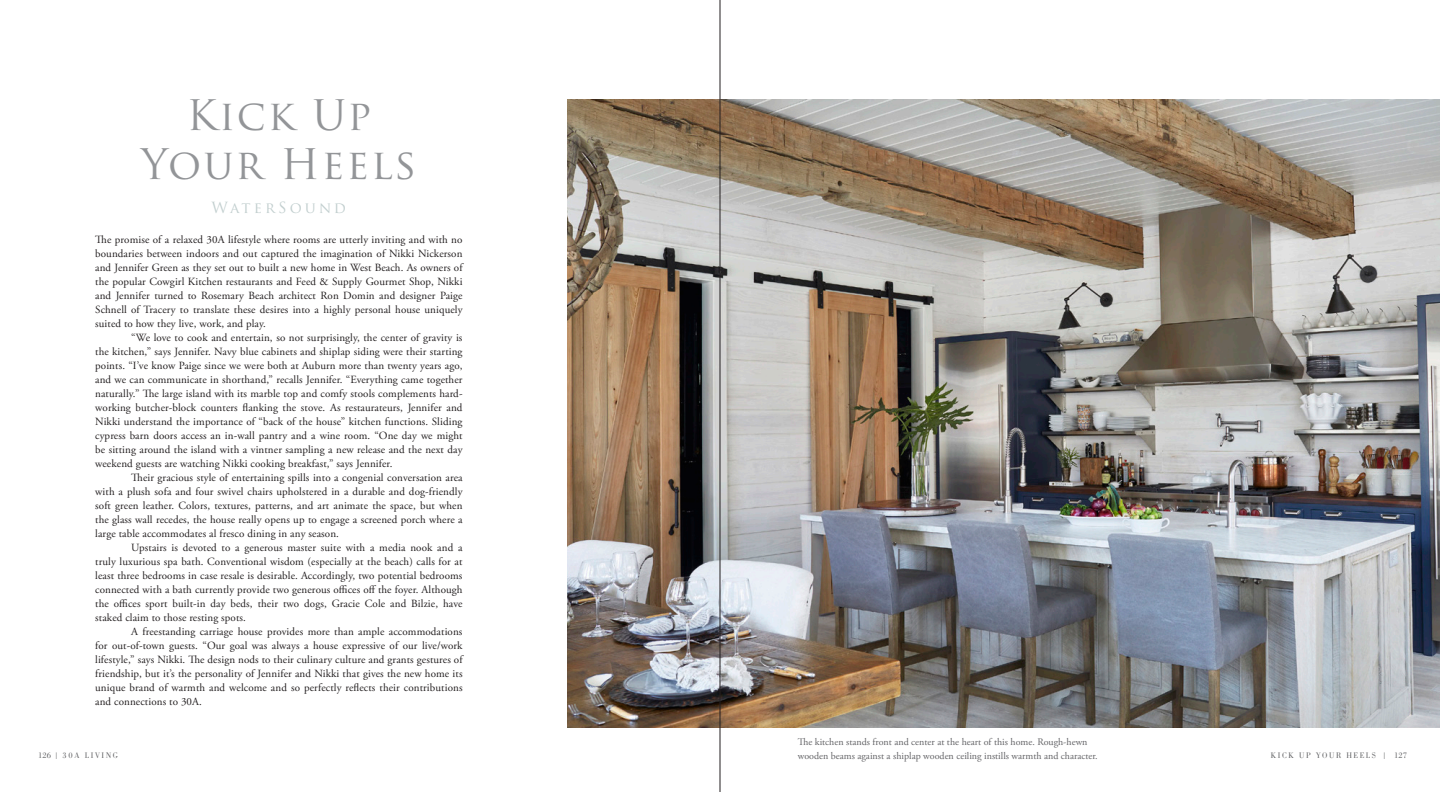
<style>
.page{position:relative;width:1440px;height:792px;background:#fff}
.page>*{position:absolute;margin:0;border:0;box-sizing:border-box;transform-origin:0 0}
.t1{font:41px/49.2px "Trajan Pro";letter-spacing:.05em;color:#939598;text-align:center}
.t2{font:15px "Trajan Pro";letter-spacing:.2em;color:#c2cfcf}
.main_body{font:11px/14px "Adobe Garamond Pro";letter-spacing:.01em;color:#231f20;text-align:justify}
.t3{font:10px/14px "Adobe Garamond Pro";color:#636366}
.t4{font:300 8px "AT Our Bodoni";letter-spacing:.2em;color:#57585a}
</style>
<div class="page">
<img style="left:567px;top:99px;width:873px;height:628px">
<hr style="left:720px;top:0;width:1px;height:792px;background:#231f20">
<p class="t1" style="left:141px;top:90px;width:277px">Kick Up<br>Your Heels</p>
<p class="t2" style="left:212px;top:198px;width:136px">WaterSound</p>
<p class="main_body" style="left:95px;top:233px;width:369px">The promise of a relaxed 30A lifestyle where rooms are utterly inviting and with no boundaries between indoors and out captured the imagination of Nikki Nickerson and Jennifer Green as they set out to built a new home in West Beach. As owners of the popular Cowgirl Kitchen restaurants and Feed &amp; Supply Gourmet Shop, Nikki and Jennifer turned to Rosemary Beach architect Ron Domin and designer Paige Schnell of Tracery to translate these desires into a highly personal house uniquely suited to how they live, work, and play.</p>
<p class="main_body" style="left:95px;top:331px;width:369px;text-indent:36px">“We love to cook and entertain, so not surprisingly, the center of gravity is the kitchen,” says Jennifer. Navy blue cabinets and shiplap siding were their starting points. “I’ve know Paige since we were both at Auburn more than twenty years ago, and we can communicate in shorthand,” recalls Jennifer. “Everything came together naturally.” The large island with its marble top and comfy stools complements hard&shy;working butcher-block counters flanking the stove. As restaurateurs, Jennifer and Nikki understand the importance of “back of the house” kitchen functions. Sliding cypress barn doors access an in-wall pantry and a wine room. “One day we might be sitting around the island with a vintner sampling a new release and the next day weekend guests are watching Nikki cooking breakfast,” says Jennifer.</p>
<p class="main_body" style="left:95px;top:471px;width:369px;text-indent:36px">Their gracious style of entertaining spills into a congenial conversation area with a plush sofa and four swivel chairs upholstered in a durable and dog-friendly soft green leather. Colors, textures, patterns, and art animate the space, but when the glass wall recedes, the house really opens up to engage a screened porch where a large table accommodates al fresco dining in any season.</p>
<p class="main_body" style="left:95px;top:541px;width:369px;text-indent:36px">Upstairs is devoted to a generous master suite with a media nook and a truly luxurious spa bath. Conventional wisdom (especially at the beach) calls for at least three bedrooms in case resale is desirable. Accordingly, two potential bedrooms connected with a bath currently provide two generous offices off the foyer. Although the offices sport built-in day beds, their two dogs, Gracie Cole and Bilzie, have staked claim to those resting spots.</p>
<p class="main_body" style="left:95px;top:625px;width:369px;text-indent:36px">A freestanding carriage house provides more than ample accommodations for out-of-town guests. “Our goal was always a house expressive of our live/work lifestyle,” says Nikki. The design nods to their culinary culture and grants gestures of friendship, but it’s the personality of Jennifer and Nikki that gives the new home its unique brand of warmth and welcome and so perfectly reflects their contributions and connections to 30A.</p>
<p class="t3" style="left:798px;top:735px;width:302px">The kitchen stands front and center at the heart of this home. Rough-hewn wooden beams against a shiplap wooden ceiling instills warmth and character.</p>
<p class="t4" style="left:38px;top:751px;width:81px">126 | 30A LIVING</p>
<p class="t4" style="left:1271px;top:751px;width:107px">KICK UP YOUR HEELS</p>
<p class="t4" style="left:1383px;top:751px;width:25px">| 127</p>
</div>
